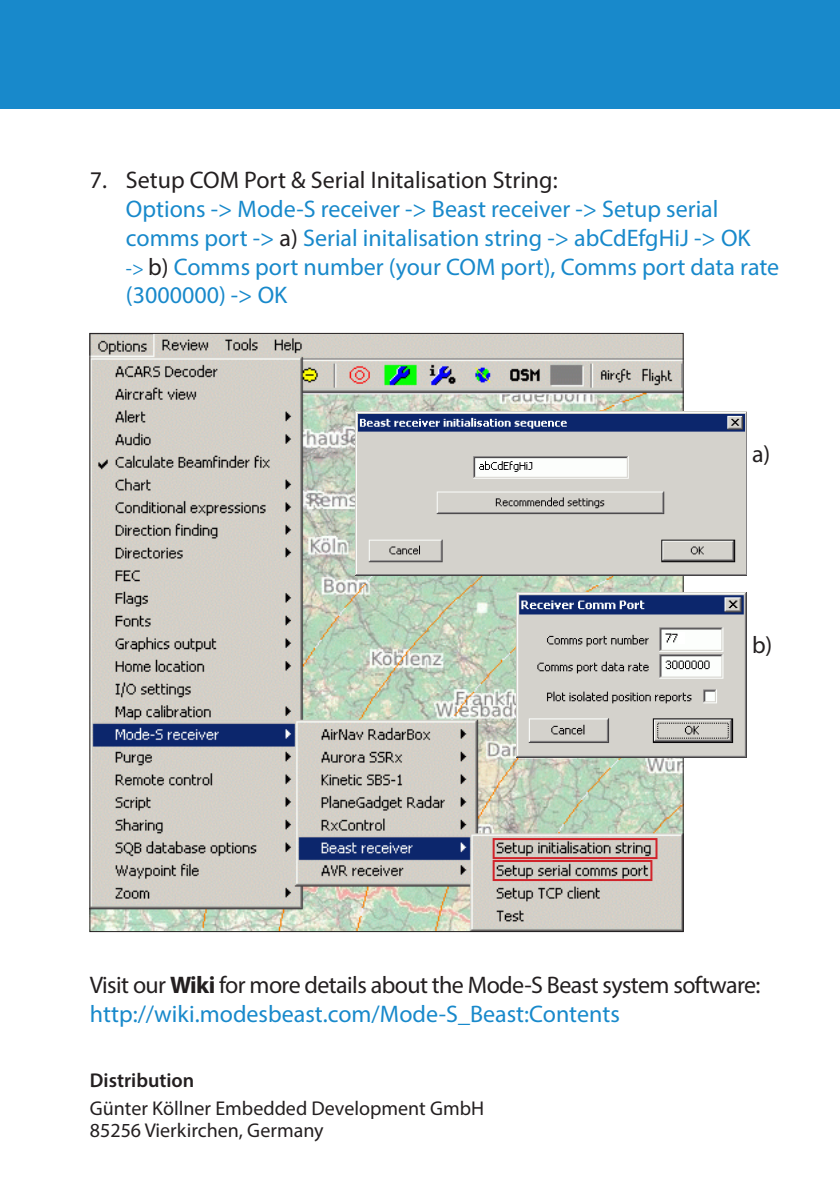
<style>
.page{position:relative;width:840px;height:1191px;background:#fff}
.page>*{position:absolute;margin:0;border:0;box-sizing:border-box;transform-origin:0 0}
.t1{font:24px/28.8px "Myriad Pro";color:#1889cb}
.t2{font:24px/28.8px "Myriad Pro";letter-spacing:-.025em;color:#231f20}
.t3{font:24px "Myriad Pro";color:#231f20}
.t4{font:20px/22px "Myriad Pro";color:#231f20}
.t5{font:600 20px "Myriad Pro";color:#231f20}
.s1{color:#231f20}
.s2{font-size:20px}
.s3{font-weight:700}
.s4{color:#1889cb}
</style>
<div class="page">
<div style="left:0;top:0;width:839px;height:109px;background:#1889cb"></div>
<img style="left:91px;top:335px;width:590px;height:595px">
<img style="left:355px;top:411px;width:391px;height:165px">
<div style="left:492px;top:838px;width:165px;height:21px;border:2px solid #d1232a"></div>
<div style="left:492px;top:860px;width:160px;height:21px;border:2px solid #d1232a"></div>
<img style="left:516px;top:592px;width:230px;height:165px">
<svg style="left:664px;top:632px;width:7px;height:12px"></svg>
<div style="left:677px;top:632px;width:7px;height:12px;background:#fff"></div>
<p class="t3" style="left:90px;top:165px;width:469px">7. Setup COM Port &amp; Serial Initalisation String:</p>
<p class="t1" style="left:126px;top:194px;width:654px">Options -&gt; Mode-S receiver -&gt; Beast receiver -&gt; Setup serial comms port -&gt; <span class="s1">a)</span> Serial initalisation string -&gt; abCdEfgHiJ -&gt; OK<br><span class="s2">-&gt;</span> <span class="s1">b)</span> Comms port number (your COM port), Comms port data rate (3000000) -&gt; OK</p>
<p class="t3" style="left:751px;top:439px;width:20px">a)</p>
<p class="t3" style="left:751px;top:629px;width:22px">b)</p>
<p class="t2" style="left:90px;top:970px;width:672px">Visit our <span class="s3">Wiki</span> for more details about the Mode-S Beast system software: <span class="s4">http://wiki.modesbeast.com/Mode-S_Beast:Contents</span></p>
<p class="t5" style="left:90px;top:1067px;width:106px">Distribution</p>
<p class="t4" style="left:90px;top:1097px;width:395px">Günter Köllner Embedded Development GmbH<br>85256 Vierkirchen, Germany</p>
</div>
